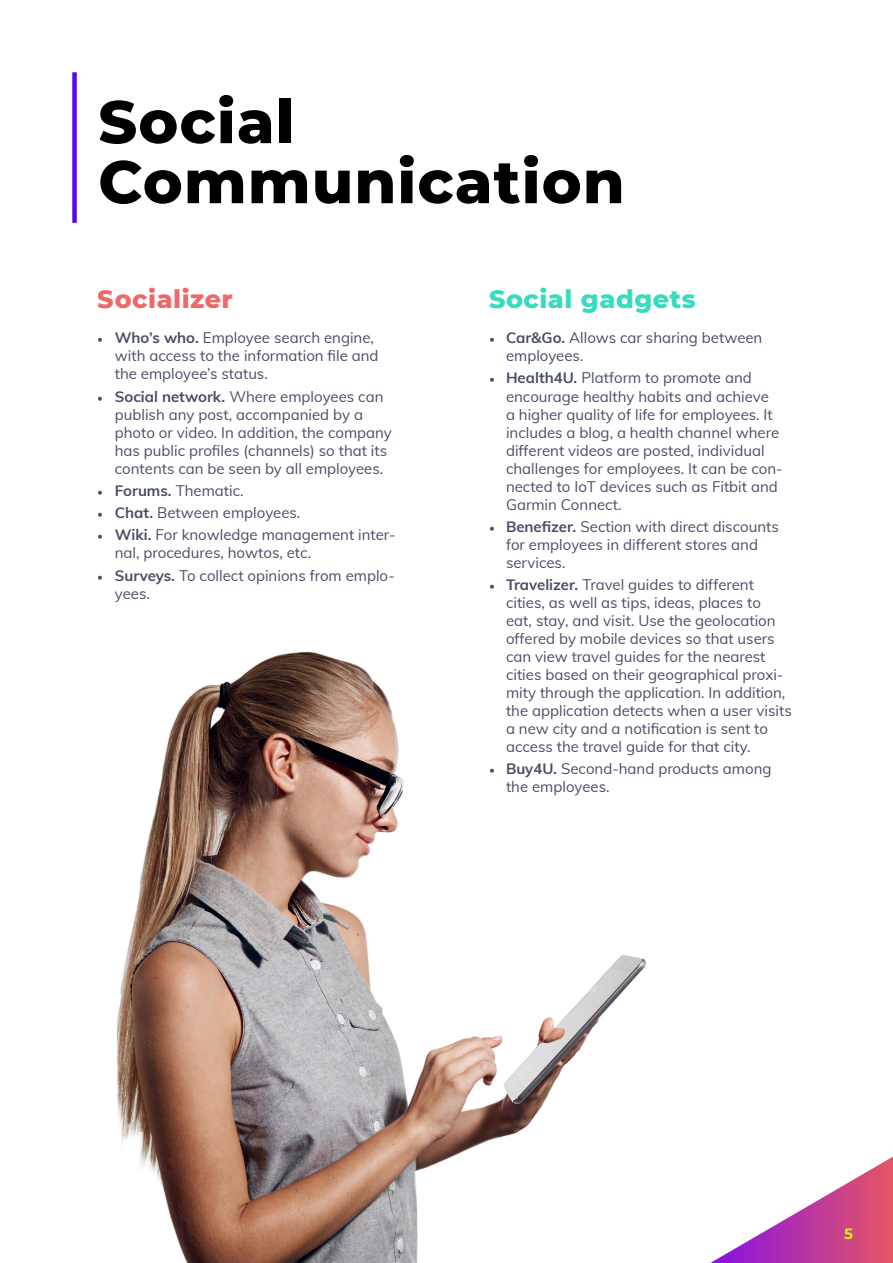
<style>
.page{position:relative;width:893px;height:1263px;background:#fff}
.page>*{position:absolute;margin:0;border:0;box-sizing:border-box;transform-origin:0 0}
.t1{font:800 60px/60px "Montserrat";letter-spacing:.02em;color:#000}
.t2{font:800 25.5px "Montserrat";letter-spacing:.02em;color:#24d9b8}
.t3{font:800 25.5px "Montserrat";letter-spacing:.02em;color:#eb5c5b}
.t4{font:15px/18px "Muli";color:#373d58}
.t5{font:700 15px "Montserrat";color:#d6f205}
.s1{font-family:"Minion Pro"}
.s2{font-weight:700}
</style>
<div class="page">
<img style="left:116px;top:651px;width:530px;height:612px">
<div style="left:72px;top:72px;width:5px;height:151px;background:#5207f2"></div>
<svg style="left:710px;top:1156px;width:183px;height:107px"></svg>
<h1 class="t1" style="left:98px;top:89px;width:528px">Social<br>Communication</h1>
<h2 class="t3" style="left:98px;top:280px;width:137px">Socializer</h2>
<p class="t4" style="left:115px;top:328px;width:265px;text-indent:-17px"><span class="s1">•</span> <span class="s2">Who’s who.</span> Employee search engine, with access to the information file and the employee’s status.</p>
<p class="t4" style="left:115px;top:386px;width:279px;text-indent:-17px"><span class="s1">•</span> <span class="s2">Social network.</span> Where employees can publish any post, accompanied by a photo or video. In addition, the company has public profiles (channels) so that its contents can be seen by all employees.</p>
<p class="t4" style="left:98px;top:481px;width:147px"><span class="s1">•</span> <span class="s2">Forums.</span> Thematic.</p>
<p class="t4" style="left:98px;top:503px;width:204px"><span class="s1">•</span> <span class="s2">Chat.</span> Between employees.</p>
<p class="t4" style="left:115px;top:525px;width:282px;text-indent:-17px"><span class="s1">•</span> <span class="s2">Wiki.</span> For knowledge management inter&shy;nal, procedures, howtos, etc.</p>
<p class="t4" style="left:115px;top:565px;width:282px;text-indent:-17px"><span class="s1">•</span> <span class="s2">Surveys.</span> To collect opinions from emplo&shy;yees.</p>
<h2 class="t2" style="left:489px;top:280px;width:208px">Social gadgets</h2>
<p class="t4" style="left:506px;top:328px;width:258px;text-indent:-17px"><span class="s1">•</span> <span class="s2">Car&amp;Go.</span> Allows car sharing between employees.</p>
<p class="t4" style="left:506px;top:368px;width:278px;text-indent:-17px"><span class="s1">•</span> <span class="s2">Health4U.</span> Platform to promote and encourage healthy habits and achieve<br>a higher quality of life for employees. It includes a blog, a health channel where different videos are posted, individual challenges for employees. It can be con&shy;nected to IoT devices such as Fitbit and Garmin Connect.</p>
<p class="t4" style="left:506px;top:517px;width:274px;text-indent:-17px"><span class="s1">•</span> <span class="s2">Benefizer.</span> Section with direct discounts for employees in different stores and services.</p>
<p class="t4" style="left:506px;top:575px;width:287px;text-indent:-17px"><span class="s1">•</span> <span class="s2">Travelizer.</span> Travel guides to different cities, as well as tips, ideas, places to<br>eat, stay, and visit. Use the geolocation offered by mobile devices so that users can view travel guides for the nearest cities based on their geographical proxi&shy;mity through the application. In addition, the application detects when a user visits a new city and a notification is sent to access the travel guide for that city.</p>
<p class="t4" style="left:506px;top:759px;width:267px;text-indent:-17px"><span class="s1">•</span> <span class="s2">Buy4U.</span> Second-hand products among the employees.</p>
<p class="t5" style="left:844px;top:1222px;width:10px">5</p>
</div>
